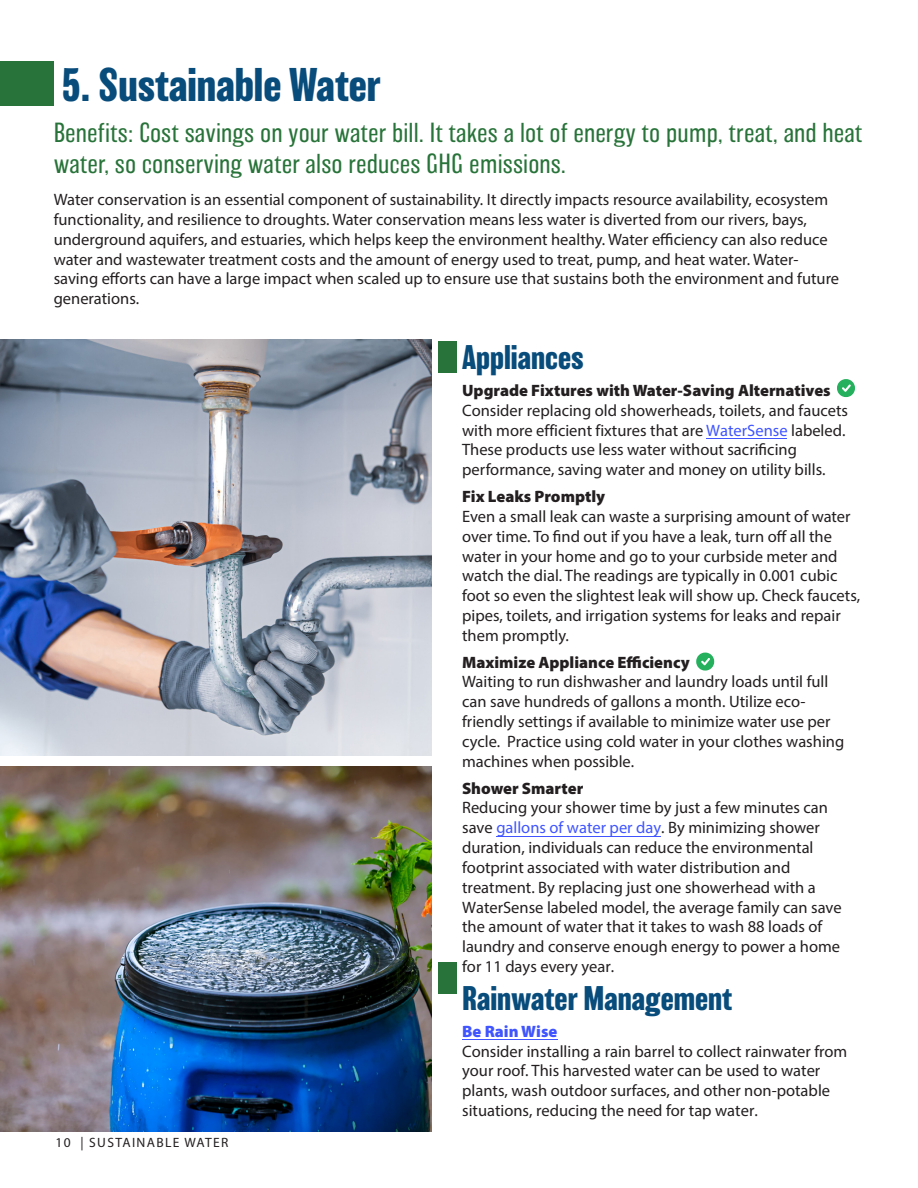
<style>
.page{position:relative;width:918px;height:1188px;background:#fff}
.page>*{position:absolute;margin:0;border:0;box-sizing:border-box;transform-origin:0 0}
.t1{font:700 43.5px "Balboa";color:#084c7c}
.t2{font:700 31.5px "Balboa";color:#084c7c}
.t3{font:200 25.5px/30.6px "Balboa";letter-spacing:.03em;color:#287339}
.t4{font:16.5px/19.8px "Myriad Pro";color:#231f20}
.t5{font:13.5px "Myriad Pro";letter-spacing:.1em;color:#231f20}
.s1{font-weight:900}
.s2{color:#4055ff}
.s3{font-weight:900;color:#4055ff}
</style>
<div class="page">
<hr style="left:917px;top:341px;width:1px;height:390px;background:#084c7c">
<div style="left:0;top:62px;width:54px;height:44px;background:#287339"></div>
<img style="left:0;top:339px;width:432px;height:417px">
<img style="left:0;top:766px;width:432px;height:366px">
<div style="left:438px;top:341px;width:18px;height:31px;background:#287339"></div>
<div style="left:438px;top:962px;width:18px;height:32px;background:#287339"></div>
<svg style="left:837px;top:379px;width:18px;height:18px"></svg>
<svg style="left:696px;top:653px;width:18px;height:18px"></svg>
<hr style="left:707px;top:438px;width:80px;height:1px;background:#4055ff">
<hr style="left:497px;top:836px;width:164px;height:1px;background:#4055ff">
<hr style="left:462px;top:1040px;width:95px;height:1px;background:#4055ff">
<p class="t1" style="left:62px;top:60px;width:321px">5. Sustainable Water</p>
<p class="t3" style="left:54px;top:118px;width:810px">Benefits: Cost savings on your water bill. It takes a lot of energy to pump, treat, and heat water, so conserving water also reduces GHG emissions.</p>
<p class="t4" style="left:54px;top:190px;width:787px">Water conservation is an essential component of sustainability. It directly impacts resource availability, ecosystem functionality, and resilience to droughts. Water conservation means less water is diverted from our rivers, bays, underground aquifers, and estuaries, which helps keep the environment healthy. Water efficiency can also reduce water and wastewater treatment costs and the amount of energy used to treat, pump, and heat water. Water&shy;saving efforts can have a large impact when scaled up to ensure use that sustains both the environment and future generations.</p>
<p class="t5" style="left:56px;top:1134px;width:174px">10 | SUSTAINABLE WATER</p>
<p class="t2" style="left:462px;top:339px;width:123px">Appliances</p>
<p class="t4" style="left:462px;top:380px;width:388px"><span class="s1">Upgrade Fixtures with Water-Saving Alternatives </span>Consider replacing old showerheads, toilets, and faucets with more efficient fixtures that are <span class="s2">WaterSense</span> labeled.<br>These products use less water without sacrificing performance, saving water and money on utility bills.</p>
<p class="t4" style="left:462px;top:487px;width:400px"><span class="s1">Fix Leaks Promptly<br></span>Even a small leak can waste a surprising amount of water over time. To find out if you have a leak, turn off all the water in your home and go to your curbside meter and watch the dial. The readings are typically in 0.001 cubic foot so even the slightest leak will show up. Check faucets, pipes, toilets, and irrigation systems for leaks and repair them promptly.</p>
<p class="t4" style="left:462px;top:652px;width:384px"><span class="s1">Maximize Appliance Efficiency<br></span>Waiting to run dishwasher and laundry loads until full can save hundreds of gallons a month. Utilize eco&shy;friendly settings if available to minimize water use per cycle. Practice using cold water in your clothes washing machines when possible.</p>
<p class="t4" style="left:462px;top:778px;width:381px"><span class="s1">Shower Smarter<br></span>Reducing your shower time by just a few minutes can save <span class="s2">gallons of water per day</span>. By minimizing shower duration, individuals can reduce the environmental footprint associated with water distribution and treatment. By replacing just one showerhead with a WaterSense labeled model, the average family can save the amount of water that it takes to wash 88 loads of laundry and conserve enough energy to power a home for 11 days every year.</p>
<p class="t2" style="left:462px;top:980px;width:272px">Rainwater Management</p>
<p class="t4" style="left:462px;top:1021px;width:387px"><span class="s3">Be Rain Wise<br></span>Consider installing a rain barrel to collect rainwater from your roof. This harvested water can be used to water plants, wash outdoor surfaces, and other non-potable situations, reducing the need for tap water.</p>
</div>
